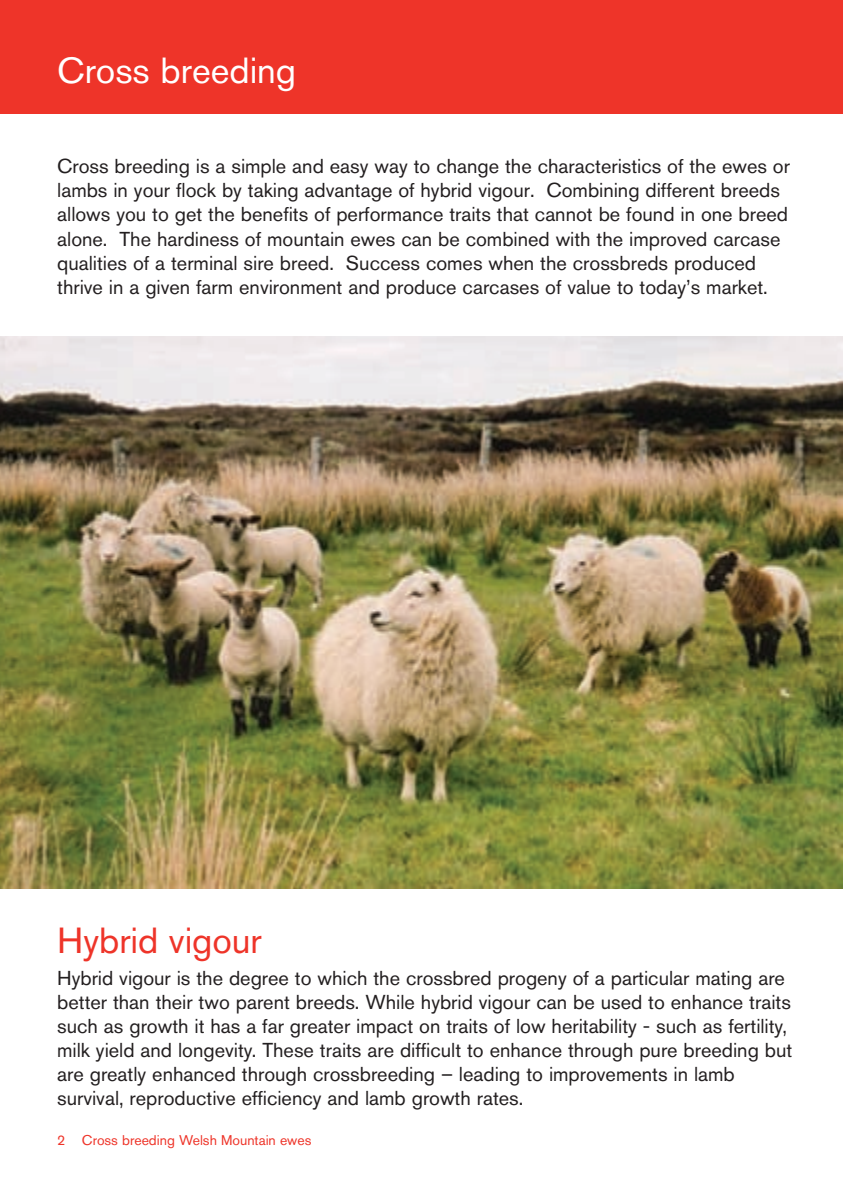
<style>
.page{position:relative;width:843px;height:1191px;background:#fff}
.page>*{position:absolute;margin:0;border:0;box-sizing:border-box;transform-origin:0 0}
.t1{font:36px "Akzidenz Grotesk BQ";color:#fff}
.t2{font:36px "Akzidenz Grotesk BQ";color:#ee3429}
.t3{font:20px/24px "Akzidenz Grotesk BQ";color:#231f20}
.t4{font:14px "Akzidenz Grotesk BQ";color:#ee3429}
</style>
<div class="page">
<div style="left:0;top:0;width:843px;height:114px;background:#ee3429"></div>
<img style="left:0;top:336px;width:842px;height:552px">
<h1 class="t1" style="left:57px;top:57px;width:240px">Cross breeding</h1>
<p class="t3" style="left:57px;top:157px;width:734px">Cross breeding is a simple and easy way to change the characteristics of the ewes or lambs in your flock by taking advantage of hybrid vigour. Combining different breeds allows you to get the benefits of performance traits that cannot be found in one breed alone. The hardiness of mountain ewes can be combined with the improved carcase qualities of a terminal sire breed. Success comes when the crossbreds produced thrive in a given farm environment and produce carcases of value to today’s market.</p>
<h1 class="t2" style="left:57px;top:927px;width:206px">Hybrid vigour</h1>
<p class="t3" style="left:57px;top:968px;width:737px">Hybrid vigour is the degree to which the crossbred progeny of a particular mating are better than their two parent breeds. While hybrid vigour can be used to enhance traits such as growth it has a far greater impact on traits of low heritability - such as fertility, milk yield and longevity. These traits are difficult to enhance through pure breeding but are greatly enhanced through crossbreeding – leading to improvements in lamb survival, reproductive efficiency and lamb growth rates.</p>
<p class="t4" style="left:57px;top:1134px;width:256px">2 Cross breeding Welsh Mountain ewes</p>
</div>
